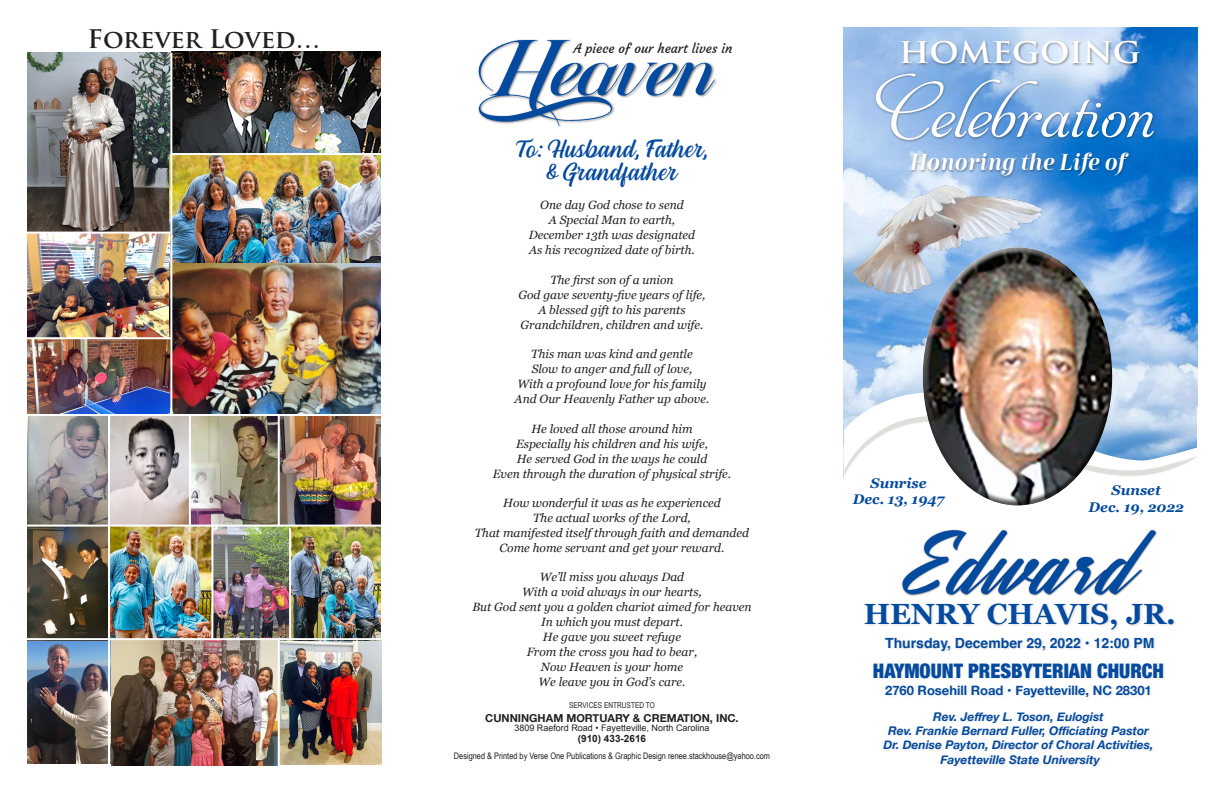
<style>
.page{position:relative;width:1224px;height:792px;background:#fff}
.page>*{position:absolute;margin:0;border:0;box-sizing:border-box;transform-origin:0 0}
.t1{font:79.1px "Daizen";letter-spacing:-.02em;color:#044a9f;scale:1.11 1}
.t2{font:63px "Yastrib";letter-spacing:.02em;color:#044a9f;scale:1.11 1}
.t3{font:48.6px "Aphrodite Text";color:#fff;scale:1.11 1}
.t4{font:700 34.2px "Trajan Pro";letter-spacing:-.005em;color:#fff;scale:1.04 1}
.t5{font:700 29.2px "Georgia";color:#044a9f}
.t6{font:700 25px "Trajan Pro";color:#231f20}
.t7{font:23px "Hestina";color:#044a9f}
.t8{font:23px "Cabrito Didone Con Bol It";color:#fff}
.t9{font:900 condensed 20px "Helvetica Neue";color:#044a9f}
.t10{font:italic 700 14px "Georgia";color:#044a9f}
.t11{font:700 14px "Helvetica";color:#044a9f}
.t12{font:700 13px "Helvetica Neue";color:#044a9f}
.t13{font:13px "Courgette";color:#231f20}
.t14{font:italic 12px "Georgia";color:#231f20}
.t15{font:italic 700 12px "Helvetica Neue";color:#044a9f}
.t16{font:700 11px "Helvetica Neue";color:#231f20}
.t17{font:700 10px "Arial";color:#231f20}
.t18{font:9px "Arial Narrow";color:#231f20}
.t19{font:9px "Arial";color:#231f20}
.t20{font:8px "Arial Narrow";color:#231f20}
</style>
<div class="page">
<img style="left:844px;top:27px;width:353px;height:340px">
<img style="left:844px;top:367px;width:354px;height:139px">
<div style="left:921px;top:246px;width:175px;height:210px;background:#fff;opacity:.75"></div>
<div style="left:929px;top:275px;width:183px;height:230px;background:#231f20;opacity:.75"></div>
<div style="left:872px;top:662px;width:294px;height:107px;background:#231f20;opacity:.1"></div>
<div style="left:863px;top:602px;width:314px;height:31px;background:#231f20;opacity:.15"></div>
<div style="left:902px;top:529px;width:256px;height:68px;background:#231f20;opacity:.65"></div>
<div style="left:884px;top:637px;width:273px;height:17px;background:#231f20;opacity:.15"></div>
<div style="left:477px;top:38px;width:241px;height:91px;background:#231f20;opacity:.65"></div>
<div style="left:874px;top:72px;width:283px;height:107px;background:#231f20;opacity:.45"></div>
<div style="left:899px;top:39px;width:244px;height:27px;background:#231f20;opacity:.45"></div>
<img style="left:110px;top:527px;width:180px;height:111px">
<img style="left:28px;top:53px;width:142px;height:179px">
<img style="left:169px;top:154px;width:211px;height:260px">
<img style="left:28px;top:234px;width:141px;height:180px">
<img style="left:112px;top:640px;width:269px;height:125px">
<img style="left:110px;top:416px;width:270px;height:109px">
<img style="left:171px;top:52px;width:209px;height:101px">
<img style="left:28px;top:413px;width:82px;height:351px">
<img style="left:290px;top:527px;width:90px;height:111px">
<hr style="left:171px;top:153px;width:224px;height:2px;background:#fff">
<hr style="left:170px;top:53px;width:2px;height:362px;background:#fff">
<hr style="left:22px;top:414px;width:373px;height:2px;background:#fff">
<hr style="left:22px;top:232px;width:148px;height:2px;background:#fff">
<hr style="left:22px;top:337px;width:149px;height:2px;background:#fff">
<hr style="left:189px;top:416px;width:2px;height:110px;background:#fff">
<hr style="left:278px;top:416px;width:2px;height:110px;background:#fff">
<hr style="left:108px;top:416px;width:2px;height:362px;background:#fff">
<hr style="left:22px;top:525px;width:377px;height:2px;background:#fff">
<hr style="left:22px;top:638px;width:368px;height:2px;background:#fff">
<hr style="left:211px;top:526px;width:2px;height:113px;background:#fff">
<hr style="left:289px;top:528px;width:2px;height:112px;background:#fff">
<hr style="left:278px;top:639px;width:2px;height:139px;background:#fff">
<div style="left:1197px;top:408px;width:27px;height:139px;background:#fff"></div>
<img style="left:844px;top:175px;width:209px;height:131px">
<p class="t6" style="left:88px;top:23px;width:234px">Forever Loved…</p>
<p class="t1" style="left:467px;top:22px;width:223px">Heaven</p>
<p class="t13" style="left:573px;top:40px;width:161px">A piece of our heart lives in</p>
<p class="t7" style="left:515px;top:136px;width:196px">To: Husband, Father,</p>
<p class="t7" style="left:546px;top:159px;width:133px">&amp; Grandfather</p>
<p class="t14" style="left:540px;top:196px;width:145px">One day God chose to send</p>
<p class="t14" style="left:549px;top:211px;width:128px">A Special Man to earth,</p>
<p class="t14" style="left:529px;top:226px;width:168px">December 13th was designated</p>
<p class="t14" style="left:529px;top:241px;width:167px">As his recognized date of birth.</p>
<p class="t14" style="left:550px;top:271px;width:125px">The first son of a union</p>
<p class="t14" style="left:518px;top:286px;width:189px">God gave seventy-five years of life,</p>
<p class="t14" style="left:538px;top:301px;width:149px">A blessed gift to his parents</p>
<p class="t14" style="left:521px;top:316px;width:184px">Grandchildren, children and wife.</p>
<p class="t14" style="left:531px;top:345px;width:163px">This man was kind and gentle</p>
<p class="t14" style="left:532px;top:360px;width:162px">Slow to anger and full of love,</p>
<p class="t14" style="left:517px;top:375px;width:191px">With a profound love for his family</p>
<p class="t14" style="left:515px;top:390px;width:196px">And Our Heavenly Father up above.</p>
<p class="t14" style="left:531px;top:420px;width:163px">He loved all those around him</p>
<p class="t14" style="left:516px;top:435px;width:194px">Especially his children and his wife,</p>
<p class="t14" style="left:517px;top:450px;width:192px">He served God in the ways he could</p>
<p class="t14" style="left:493px;top:465px;width:240px">Even through the duration of physical strife.</p>
<p class="t14" style="left:503px;top:494px;width:219px">How wonderful it was as he experienced</p>
<p class="t14" style="left:533px;top:509px;width:159px">The actual works of the Lord,</p>
<p class="t14" style="left:475px;top:524px;width:276px">That manifested itself through faith and demanded</p>
<p class="t14" style="left:500px;top:539px;width:226px">Come home servant and get your reward.</p>
<p class="t14" style="left:540px;top:568px;width:146px">We’ll miss you always Dad</p>
<p class="t14" style="left:522px;top:583px;width:181px">With a void always in our hearts,</p>
<p class="t14" style="left:472px;top:598px;width:281px">But God sent you a golden chariot aimed for heaven</p>
<p class="t14" style="left:541px;top:613px;width:143px">In which you must depart.</p>
<p class="t14" style="left:543px;top:628px;width:140px">He gave you sweet refuge</p>
<p class="t14" style="left:527px;top:643px;width:172px">From the cross you had to bear,</p>
<p class="t14" style="left:541px;top:658px;width:144px">Now Heaven is your home</p>
<p class="t14" style="left:539px;top:673px;width:148px">We leave you in God’s care.</p>
<p class="t20" style="left:569px;top:699px;width:87px">SERVICES ENTRUSTED TO</p>
<p class="t16" style="left:485px;top:709px;width:255px">CUNNINGHAM MORTUARY &amp; CREMATION, INC.</p>
<p class="t19" style="left:514px;top:722px;width:197px">3809 Raeford Road • Fayetteville, North Carolina</p>
<p class="t17" style="left:578px;top:732px;width:70px">(910) 433-2616</p>
<p class="t18" style="left:454px;top:749px;width:317px">Designed &amp; Printed by Verse One Publications &amp; Graphic Design renee.stackhouse@yahoo.com</p>
<p class="t4" style="left:899px;top:29px;width:234px">homegoing</p>
<p class="t3" style="left:880px;top:92px;width:248px">Celebration</p>
<p class="t8" style="left:910px;top:148px;width:217px">Honoring the Life of</p>
<p class="t10" style="left:871px;top:472px;width:58px">Sunrise</p>
<p class="t10" style="left:853px;top:489px;width:93px">Dec. 13, 1947</p>
<p class="t10" style="left:1112px;top:480px;width:51px">Sunset</p>
<p class="t10" style="left:1089px;top:496px;width:97px">Dec. 19, 2022</p>
<p class="t2" style="left:903px;top:531px;width:213px">Edward</p>
<p class="t5" style="left:864px;top:592px;width:314px">HENRY CHAVIS, JR.</p>
<p class="t11" style="left:885px;top:635px;width:271px">Thursday, December 29, 2022 • 12:00 PM</p>
<p class="t9" style="left:873px;top:655px;width:293px">HAYMOUNT PRESBYTERIAN CHURCH</p>
<p class="t12" style="left:885px;top:680px;width:268px">2760 Rosehill Road • Fayetteville, NC 28301</p>
<p class="t15" style="left:933px;top:707px;width:172px">Rev. Jeffrey L. Toson, Eulogist</p>
<p class="t15" style="left:888px;top:721px;width:262px">Rev. Frankie Bernard Fuller, Officiating Pastor</p>
<p class="t15" style="left:884px;top:736px;width:271px">Dr. Denise Payton, Director of Choral Activities,</p>
<p class="t15" style="left:940px;top:750px;width:161px">Fayetteville State University</p>
</div>
